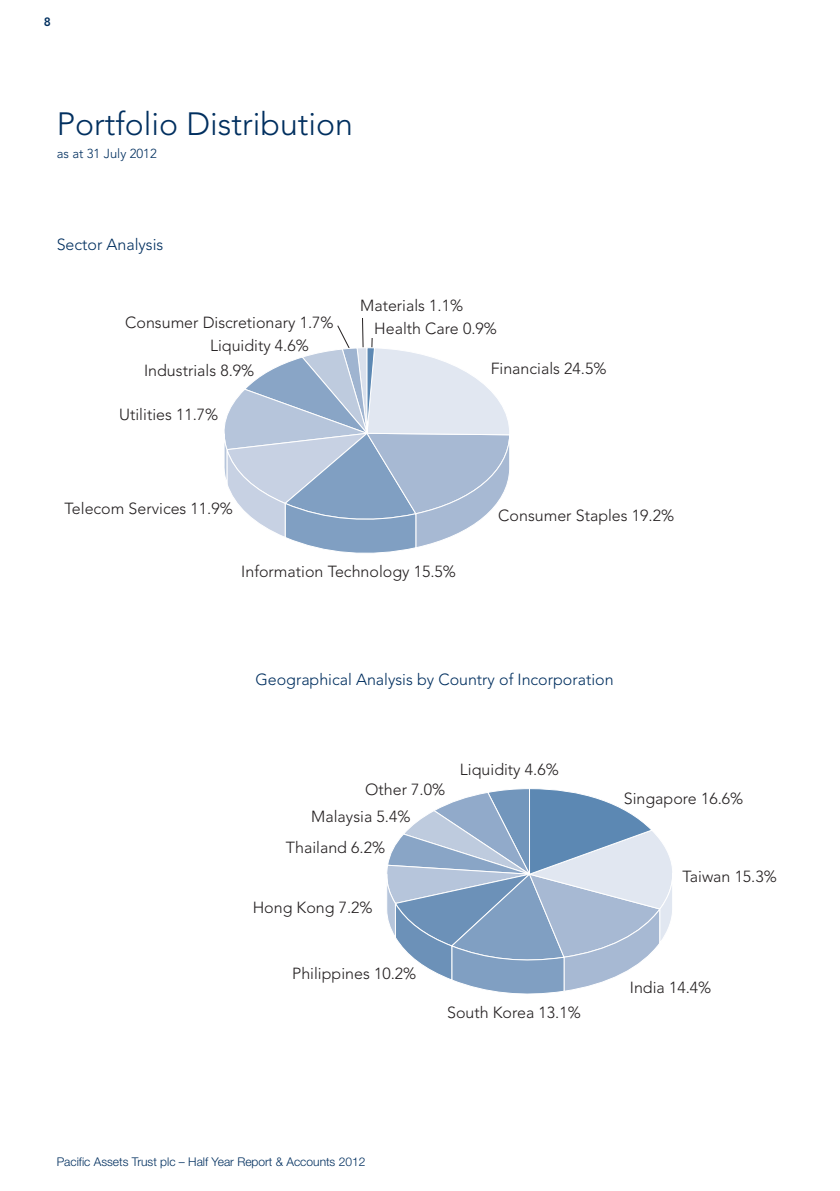
<style>
.page{position:relative;width:840px;height:1191px;background:#fff}
.page>*{position:absolute;margin:0;border:0;box-sizing:border-box;transform-origin:0 0}
.t1{font:300 32px "Avenir";color:#002f5f}
.t2{font:300 16px "Avenir";color:#231f20}
.t3{font:300 16px "Avenir";color:#002f5f}
.t4{font:300 13px "Avenir";color:#002f5f}
.t5{font:300 12px "Helvetica Neue LT";color:#002f5f}
.t6{font:800 12px "Avenir";color:#002f5f}
</style>
<div class="page">
<svg style="left:224px;top:318px;width:286px;height:235px"></svg>
<svg style="left:387px;top:788px;width:285px;height:206px"></svg>
<p class="t6" style="left:44px;top:14px;width:9px">8</p>
<h1 class="t1" style="left:57px;top:111px;width:297px">Portfolio Distribution</h1>
<p class="t4" style="left:57px;top:148px;width:101px">as at 31 July 2012</p>
<p class="t3" style="left:57px;top:238px;width:108px">Sector Analysis</p>
<p class="t2" style="left:125px;top:315px;width:210px">Consumer Discretionary 1.7%</p>
<p class="t2" style="left:210px;top:338px;width:100px">Liquidity 4.6%</p>
<p class="t2" style="left:144px;top:364px;width:111px">Industrials 8.9%</p>
<p class="t2" style="left:119px;top:407px;width:100px">Utilities 11.7%</p>
<p class="t2" style="left:360px;top:299px;width:104px">Materials 1.1%</p>
<p class="t2" style="left:374px;top:322px;width:124px">Health Care 0.9%</p>
<p class="t2" style="left:490px;top:361px;width:117px">Financials 24.5%</p>
<p class="t2" style="left:64px;top:502px;width:170px">Telecom Services 11.9%</p>
<p class="t2" style="left:498px;top:509px;width:177px">Consumer Staples 19.2%</p>
<p class="t2" style="left:241px;top:565px;width:216px">Information Technology 15.5%</p>
<p class="t3" style="left:255px;top:673px;width:359px">Geographical Analysis by Country of Incorporation</p>
<p class="t2" style="left:365px;top:783px;width:81px">Other 7.0%</p>
<p class="t2" style="left:311px;top:809px;width:101px">Malaysia 5.4%</p>
<p class="t2" style="left:286px;top:841px;width:101px">Thailand 6.2%</p>
<p class="t2" style="left:459px;top:763px;width:100px">Liquidity 4.6%</p>
<p class="t2" style="left:252px;top:901px;width:121px">Hong Kong 7.2%</p>
<p class="t2" style="left:292px;top:967px;width:125px">Philippines 10.2%</p>
<p class="t2" style="left:447px;top:1006px;width:135px">South Korea 13.1%</p>
<p class="t2" style="left:623px;top:792px;width:121px">Singapore 16.6%</p>
<p class="t2" style="left:682px;top:869px;width:96px">Taiwan 15.3%</p>
<p class="t2" style="left:629px;top:980px;width:83px">India 14.4%</p>
<p class="t5" style="left:57px;top:1157px;width:310px">Pacific Assets Trust plc – Half Year Report &amp; Accounts 2012</p>
</div>
